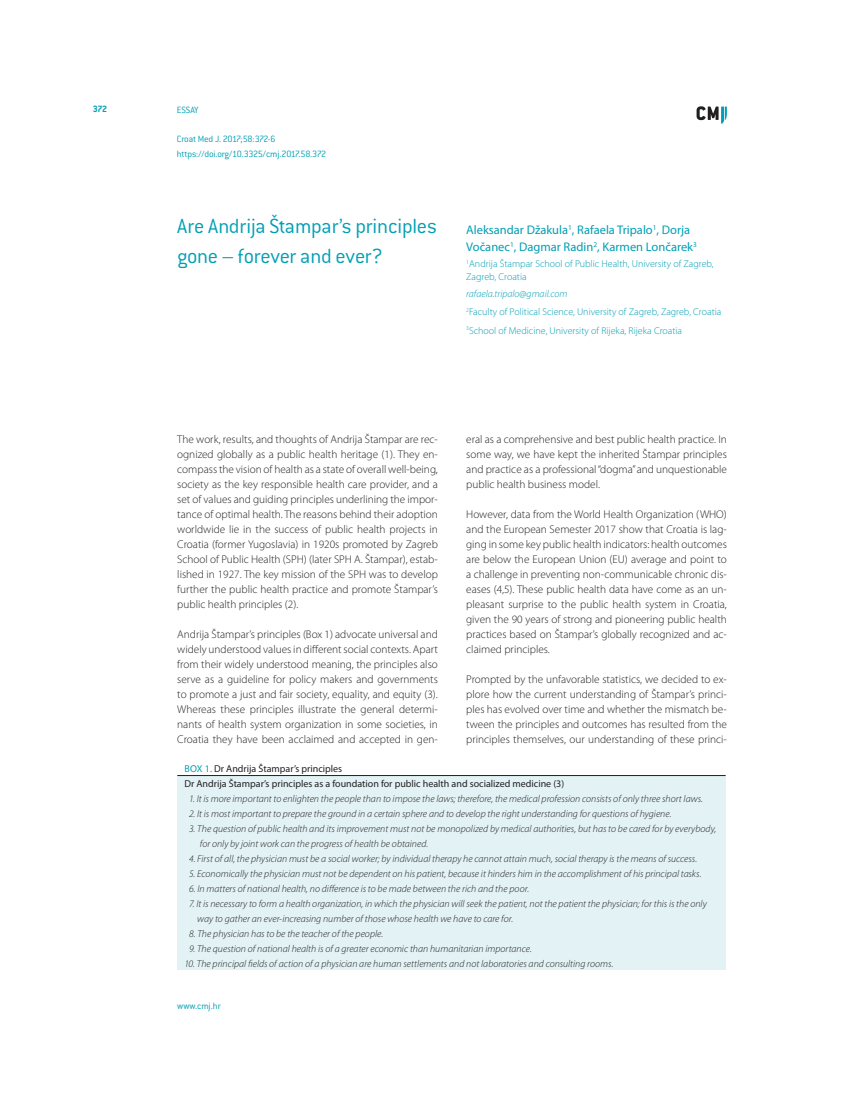
<style>
.page{position:relative;width:851px;height:1099px;background:#fff}
.page>*{position:absolute;margin:0;border:0;box-sizing:border-box;transform-origin:0 0}
.t1{font:300 22.5px/29.2px "ITC Conduit LTCE";letter-spacing:-.01em;color:#009fb4}
.t2{font:12.5px/16.2px "Myriad Pro";color:#009fb4}
.t3{font:300 11.25px/15px "Myriad Pro";color:#231f20;text-align:justify}
.t4{font:italic 300 10px/15px "Myriad Pro";color:#231f20}
.t5{font:300 10px/18.4px "Myriad Pro";color:#009fb4}
.t6{font:10px/14.6px "Myriad Pro";color:#231f20}
.t7{font:300 10px/14.6px "ITC Conduit LTCE";letter-spacing:-.02em;color:#009fb4}
.t8{font:700 10px "ITC Conduit LTCE";color:#009fb4}
.s1{font-style:italic}
.s2{color:#009fb4}
</style>
<div class="page">
<svg style="left:696px;top:106px;width:30px;height:18px"></svg>
<div style="left:177px;top:775px;width:548px;height:195px;background:#e2f2f5"></div>
<hr style="left:177px;top:775px;width:548px;height:1px;background:#231f20">
<p class="t8" style="left:93px;top:103px;width:16px">372</p>
<p class="t7" style="left:177px;top:102px;width:23px">ESSAY</p>
<p class="t7" style="left:177px;top:131px;width:151px">Croat Med J. 2017;58:372-6 https://doi.org/10.3325/cmj.2017.58.372</p>
<h1 class="t1" style="left:177px;top:212px;width:261px">Are Andrija Štampar’s principles gone – forever and ever?</h1>
<p class="t2" style="left:466px;top:222px;width:232px">Aleksandar Džakula<sup>1</sup>, Rafaela Tripalo<sup>1</sup>, Dorja<br>Vočanec<sup>1</sup>, Dagmar Radin<sup>2</sup>, Karmen Lončarek<sup>3</sup></p>
<p class="t5" style="left:466px;top:257px;width:249px;line-height:13px"><sup>1</sup>Andrija Štampar School of Public Health, University of Zagreb,<br>Zagreb, Croatia</p>
<p class="t5" style="left:466px;top:284px;width:256px"><span class="s1">rafaela.tripalo@gmail.com<br></span><sup>2</sup>Faculty of Political Science, University of Zagreb, Zagreb, Croatia<br><sup>3</sup>School of Medicine, University of Rijeka, Rijeka Croatia</p>
<p class="t3" style="left:177px;top:432px;width:262px">The work, results, and thoughts of Andrija Štampar are rec&shy;ognized globally as a public health heritage (1). They en&shy;compass the vision of health as a state of overall well-being, society as the key responsible health care provider, and a set of values and guiding principles underlining the impor&shy;tance of optimal health. The reasons behind their adoption worldwide lie in the success of public health projects in Croatia (former Yugoslavia) in 1920s promoted by Zagreb School of Public Health (SPH) (later SPH A. Štampar), estab&shy;lished in 1927. The key mission of the SPH was to develop further the public health practice and promote Štampar’s public health principles (2).</p>
<p class="t3" style="left:177px;top:627px;width:262px">Andrija Štampar’s principles (Box 1) advocate universal and widely understood values in different social contexts. Apart from their widely understood meaning, the principles also serve as a guideline for policy makers and governments to promote a just and fair society, equality, and equity (3).<br>Whereas these principles illustrate the general determi&shy;nants of health system organization in some societies, in Croatia they have been acclaimed and accepted in gen-</p>
<p class="t3" style="left:466px;top:432px;width:262px">eral as a comprehensive and best public health practice. In some way, we have kept the inherited Štampar principles and practice as a professional “dogma” and unquestionable public health business model.</p>
<p class="t3" style="left:466px;top:507px;width:262px">However, data from the World Health Organization (WHO) and the European Semester 2017 show that Croatia is lag&shy;ging in some key public health indicators: health outcomes are below the European Union (EU) average and point to a challenge in preventing non-communicable chronic dis&shy;eases (4,5). These public health data have come as an un&shy;pleasant surprise to the public health system in Croatia, given the 90 years of strong and pioneering public health practices based on Štampar’s globally recognized and ac&shy;claimed principles.</p>
<p class="t3" style="left:466px;top:672px;width:262px">Prompted by the unfavorable statistics, we decided to ex&shy;plore how the current understanding of Štampar’s princi&shy;ples has evolved over time and whether the mismatch be&shy;tween the principles and outcomes has resulted from the principles themselves, our understanding of these princi-</p>
<p class="t6" style="left:184px;top:761px;width:381px"><span class="s2">Box 1.</span> Dr Andrija Štampar’s principles<br>Dr Andrija Štampar’s principles as a foundation for public health and socialized medicine (3)</p>
<p class="t4" style="left:189px;top:790px;width:515px">1. It is more important to enlighten the people than to impose the laws; therefore, the medical profession consists of only three short laws.</p>
<p class="t4" style="left:189px;top:805px;width:484px">2. It is most important to prepare the ground in a certain sphere and to develop the right understanding for questions of hygiene.</p>
<p class="t4" style="left:200px;top:820px;width:518px;text-indent:-11px">3. The question of public health and its improvement must not be monopolized by medical authorities, but has to be cared for by everybody, for only by joint work can the progress of health be obtained.</p>
<p class="t4" style="left:189px;top:850px;width:509px">4. First of all, the physician must be a social worker; by individual therapy he cannot attain much, social therapy is the means of success.</p>
<p class="t4" style="left:189px;top:865px;width:514px">5. Economically the physician must not be dependent on his patient, because it hinders him in the accomplishment of his principal tasks.</p>
<p class="t4" style="left:189px;top:880px;width:341px">6. In matters of national health, no difference is to be made between the rich and the poor.</p>
<p class="t4" style="left:197px;top:895px;width:511px;text-indent:-8px">7. It is necessary to form a health organization, in which the physician will seek the patient, not the patient the physician; for this is the only way to gather an ever-increasing number of those whose health we have to care for.</p>
<p class="t4" style="left:189px;top:925px;width:196px">8. The physician has to be the teacher of the people.</p>
<p class="t4" style="left:189px;top:940px;width:344px">9. The question of national health is of a greater economic than humanitarian importance.</p>
<p class="t4" style="left:184px;top:955px;width:430px">10. The principal fields of action of a physician are human settlements and not laboratories and consulting rooms.</p>
<p class="t7" style="left:177px;top:998px;width:45px">www.cmj.hr</p>
</div>
